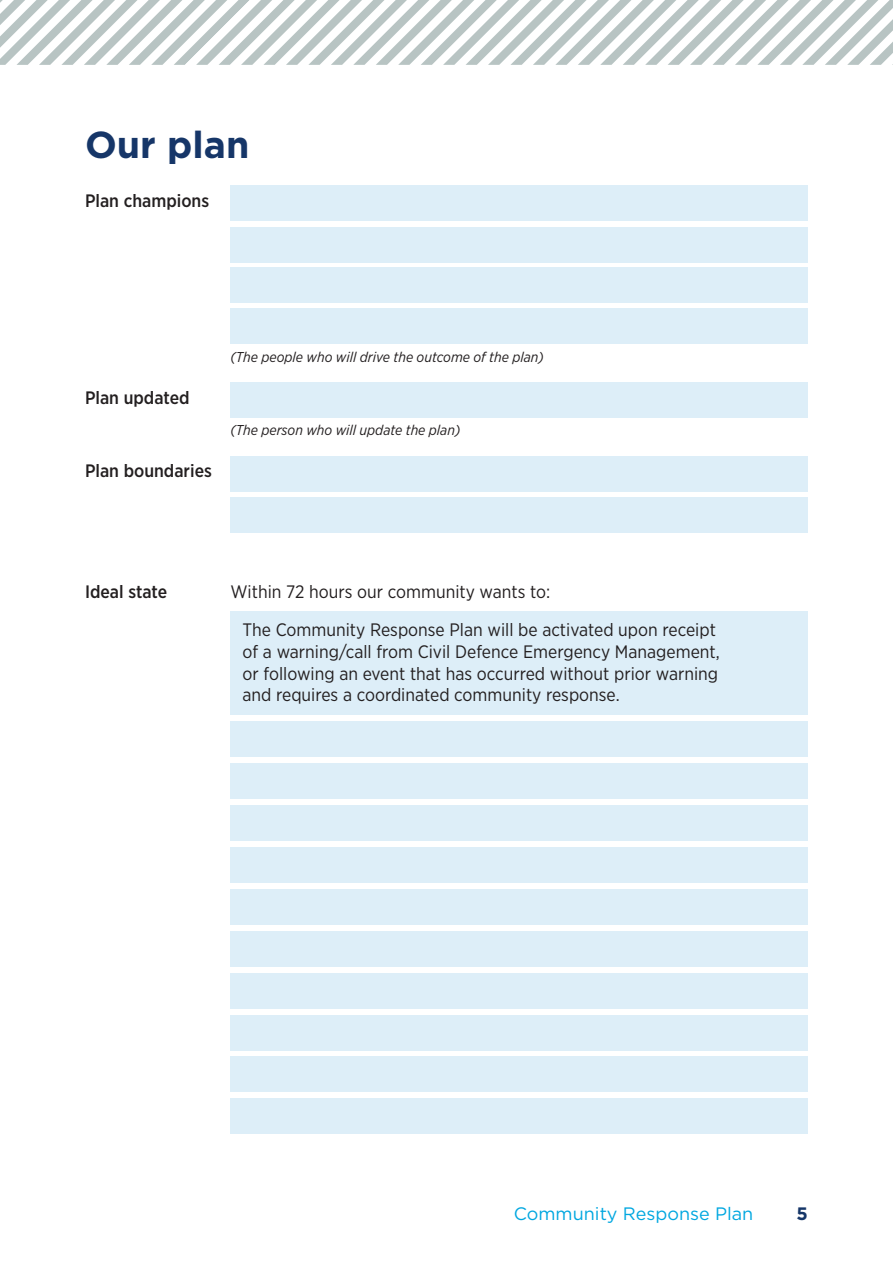
<style>
.page{position:relative;width:893px;height:1263px;background:#fff}
.page>*{position:absolute;margin:0;border:0;box-sizing:border-box;transform-origin:0 0}
.t1{font:700 37.5px "Gotham";color:#163668}
.t2{font:18px/21.6px "Gotham Narrow";color:#231f20}
.t3{font:500 18px "Gotham Narrow";color:#231f20}
.t4{font:18px "Gotham";color:#00a7e0}
.t5{font:700 18px "Gotham";color:#163668}
.t6{font:italic 14.25px "Gotham Narrow";color:#231f20}
</style>
<div class="page">
<svg style="left:0;top:0;width:893px;height:65px"></svg>
<div style="left:231px;top:611px;width:577px;height:104px;background:#ddeef8"></div>
<div style="left:231px;top:186px;width:577px;height:35px;background:#ddeef8"></div>
<div style="left:231px;top:227px;width:577px;height:35px;background:#ddeef8"></div>
<div style="left:231px;top:267px;width:577px;height:35px;background:#ddeef8"></div>
<div style="left:231px;top:308px;width:577px;height:35px;background:#ddeef8"></div>
<div style="left:231px;top:383px;width:577px;height:35px;background:#ddeef8"></div>
<div style="left:231px;top:456px;width:577px;height:35px;background:#ddeef8"></div>
<div style="left:231px;top:498px;width:577px;height:35px;background:#ddeef8"></div>
<div style="left:231px;top:722px;width:577px;height:35px;background:#ddeef8"></div>
<div style="left:231px;top:764px;width:577px;height:35px;background:#ddeef8"></div>
<div style="left:231px;top:806px;width:577px;height:35px;background:#ddeef8"></div>
<div style="left:231px;top:847px;width:577px;height:35px;background:#ddeef8"></div>
<div style="left:231px;top:889px;width:577px;height:35px;background:#ddeef8"></div>
<div style="left:231px;top:931px;width:577px;height:35px;background:#ddeef8"></div>
<div style="left:231px;top:973px;width:577px;height:35px;background:#ddeef8"></div>
<div style="left:231px;top:1015px;width:577px;height:35px;background:#ddeef8"></div>
<div style="left:231px;top:1057px;width:577px;height:35px;background:#ddeef8"></div>
<div style="left:231px;top:1099px;width:577px;height:35px;background:#ddeef8"></div>
<h1 class="t1" style="left:85px;top:119px;width:166px">Our plan</h1>
<p class="t3" style="left:85px;top:189px;width:126px">Plan champions</p>
<p class="t3" style="left:85px;top:386px;width:106px">Plan updated</p>
<p class="t3" style="left:85px;top:460px;width:128px">Plan boundaries</p>
<p class="t6" style="left:231px;top:348px;width:315px">(The people who will drive the outcome of the plan)</p>
<p class="t6" style="left:231px;top:422px;width:231px">(The person who will update the plan)</p>
<p class="t3" style="left:85px;top:580px;width:84px">Ideal state</p>
<p class="t2" style="left:243px;top:572px;width:475px;line-height:38.5px;text-indent:-12px">Within 72 hours our community wants to:<br>The Community Response Plan will be activated upon receipt</p>
<p class="t2" style="left:243px;top:640px;width:479px;text-align:justify">of a warning/call from Civil Defence Emergency Management, or following an event that has occurred without prior warning and requires a coordinated community response.</p>
<p class="t4" style="left:514px;top:1202px;width:241px">Community Response Plan</p>
<p class="t5" style="left:797px;top:1202px;width:13px">5</p>
</div>
